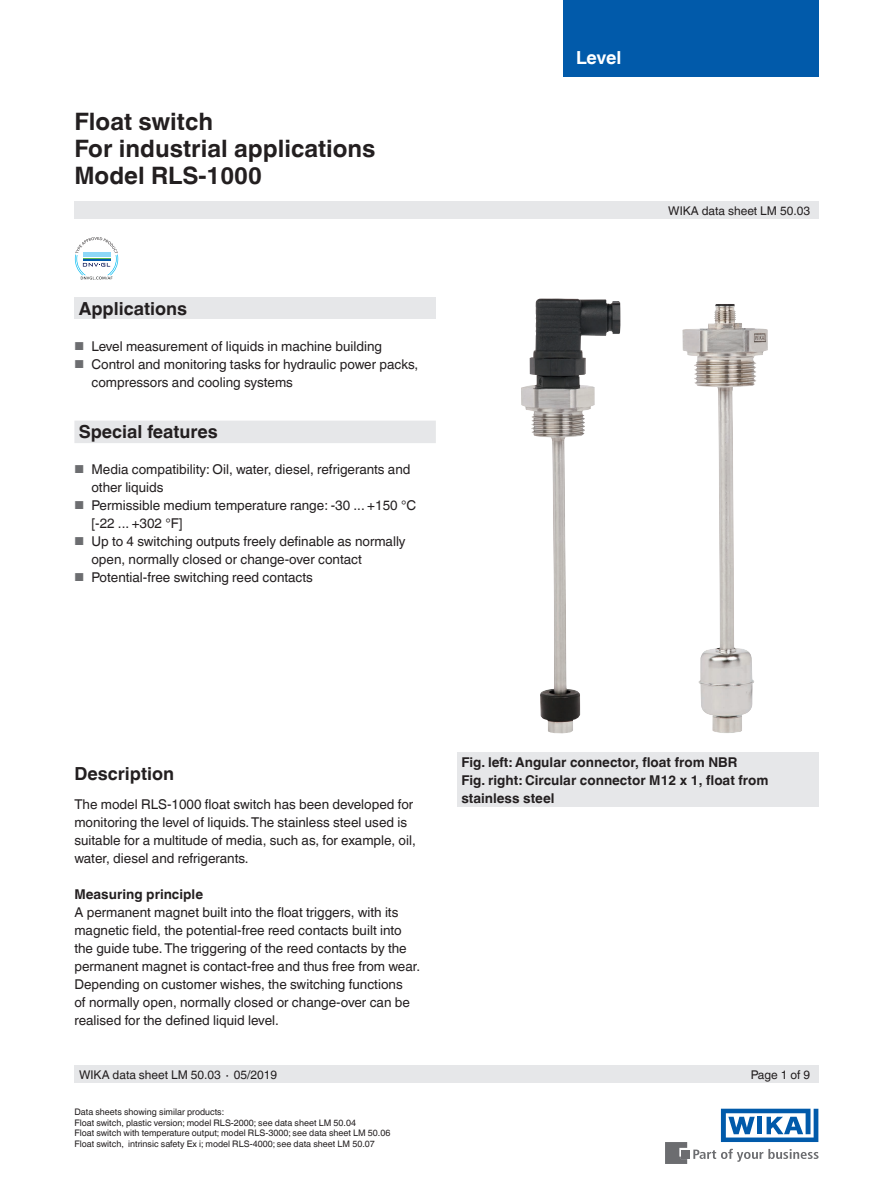
<style>
.page{position:relative;width:893px;height:1188px;background:#fff}
.page>*{position:absolute;margin:0;border:0;box-sizing:border-box;transform-origin:0 0}
.t1{font:700 24px/27px "Helvetica World";color:#231f20}
.t2{font:700 18px "Helvetica World";color:#231f20}
.t3{font:700 18px "Helvetica World";letter-spacing:-.02em;color:#fff}
.t4{font:13.5px/18px "Helvetica World";color:#231f20}
.t5{font:700 13.5px/18px "Helvetica World";color:#231f20}
.t6{font:12px "Helvetica World";color:#231f20}
.t7{font:9px/10.5px "Helvetica World";color:#231f20}
.s1{font-size:11.55px;color:#6c6d70}
</style>
<div class="page">
<div style="left:74px;top:297px;width:362px;height:22px;background:#e6e7e9"></div>
<div style="left:74px;top:202px;width:745px;height:17px;background:#e6e7e9"></div>
<div style="left:74px;top:1066px;width:745px;height:17px;background:#e6e7e9"></div>
<svg style="left:693px;top:1149px;width:126px;height:13px"></svg>
<div style="left:682px;top:1150px;width:8px;height:8px;background:#6c6d70"></div>
<svg style="left:665px;top:1142px;width:22px;height:22px"></svg>
<svg style="left:721px;top:1109px;width:97px;height:33px"></svg>
<div style="left:563px;top:0;width:256px;height:77px;background:#015aaa"></div>
<div style="left:457px;top:753px;width:362px;height:54px;background:#e6e7e9"></div>
<div style="left:74px;top:421px;width:362px;height:22px;background:#e6e7e9"></div>
<img style="left:682px;top:304px;width:86px;height:429px">
<img style="left:521px;top:298px;width:99px;height:435px">
<svg style="left:75px;top:237px;width:43px;height:43px"></svg>
<h1 class="t1" style="left:74px;top:108px;width:303px">Float switch<br>For industrial applications<br>Model RLS-1000</h1>
<h2 class="t2" style="left:79px;top:298px;width:110px">Applications</h2>
<p class="t4" style="left:74px;top:337px;width:309px"><span class="s1">■</span> Level measurement of liquids in machine building</p>
<p class="t4" style="left:91px;top:355px;width:328px;text-indent:-17px"><span class="s1">■</span> Control and monitoring tasks for hydraulic power packs, compressors and cooling systems</p>
<h2 class="t2" style="left:79px;top:421px;width:141px">Special features</h2>
<p class="t4" style="left:91px;top:460px;width:321px;text-indent:-17px"><span class="s1">■</span> Media compatibility: Oil, water, diesel, refrigerants and other liquids</p>
<p class="t4" style="left:91px;top:496px;width:326px;text-indent:-17px"><span class="s1">■</span> Permissible medium temperature range: -30 ... +150 °C [-22 ... +302 °F]</p>
<p class="t4" style="left:91px;top:532px;width:316px;text-indent:-17px"><span class="s1">■</span> Up to 4 switching outputs freely definable as normally open, normally closed or change-over contact</p>
<p class="t4" style="left:74px;top:568px;width:240px"><span class="s1">■</span> Potential-free switching reed contacts</p>
<h2 class="t3" style="left:576px;top:47px;width:47px">Level</h2>
<p class="t6" style="left:668px;top:204px;width:143px">WIKA data sheet LM 50.03</p>
<h2 class="t2" style="left:74px;top:764px;width:101px">Description</h2>
<p class="t4" style="left:74px;top:795px;width:343px">The model RLS-1000 float switch has been developed for monitoring the level of liquids. The stainless steel used is suitable for a multitude of media, such as, for example, oil, water, diesel and refrigerants.</p>
<p class="t5" style="left:74px;top:885px;width:130px">Measuring principle</p>
<p class="t4" style="left:74px;top:903px;width:347px">A permanent magnet built into the float triggers, with its magnetic field, the potential-free reed contacts built into the guide tube. The triggering of the reed contacts by the permanent magnet is contact-free and thus free from wear.<br>Depending on customer wishes, the switching functions<br>of normally open, normally closed or change-over can be realised for the defined liquid level.</p>
<p class="t5" style="left:461px;top:753px;width:309px">Fig. left: Angular connector, float from NBR<br>Fig. right: Circular connector M12 x 1, float from stainless steel</p>
<p class="t6" style="left:79px;top:1068px;width:200px">WIKA data sheet LM 50.03 ∙ 05/2019</p>
<p class="t6" style="left:751px;top:1068px;width:61px">Page 1 of 9</p>
<p class="t7" style="left:74px;top:1107px;width:318px">Data sheets showing similar products:<br>Float switch, plastic version; model RLS-2000; see data sheet LM 50.04<br>Float switch with temperature output; model RLS-3000; see data sheet LM 50.06<br>Float switch, intrinsic safety Ex i; model RLS-4000; see data sheet LM 50.07</p>
</div>
